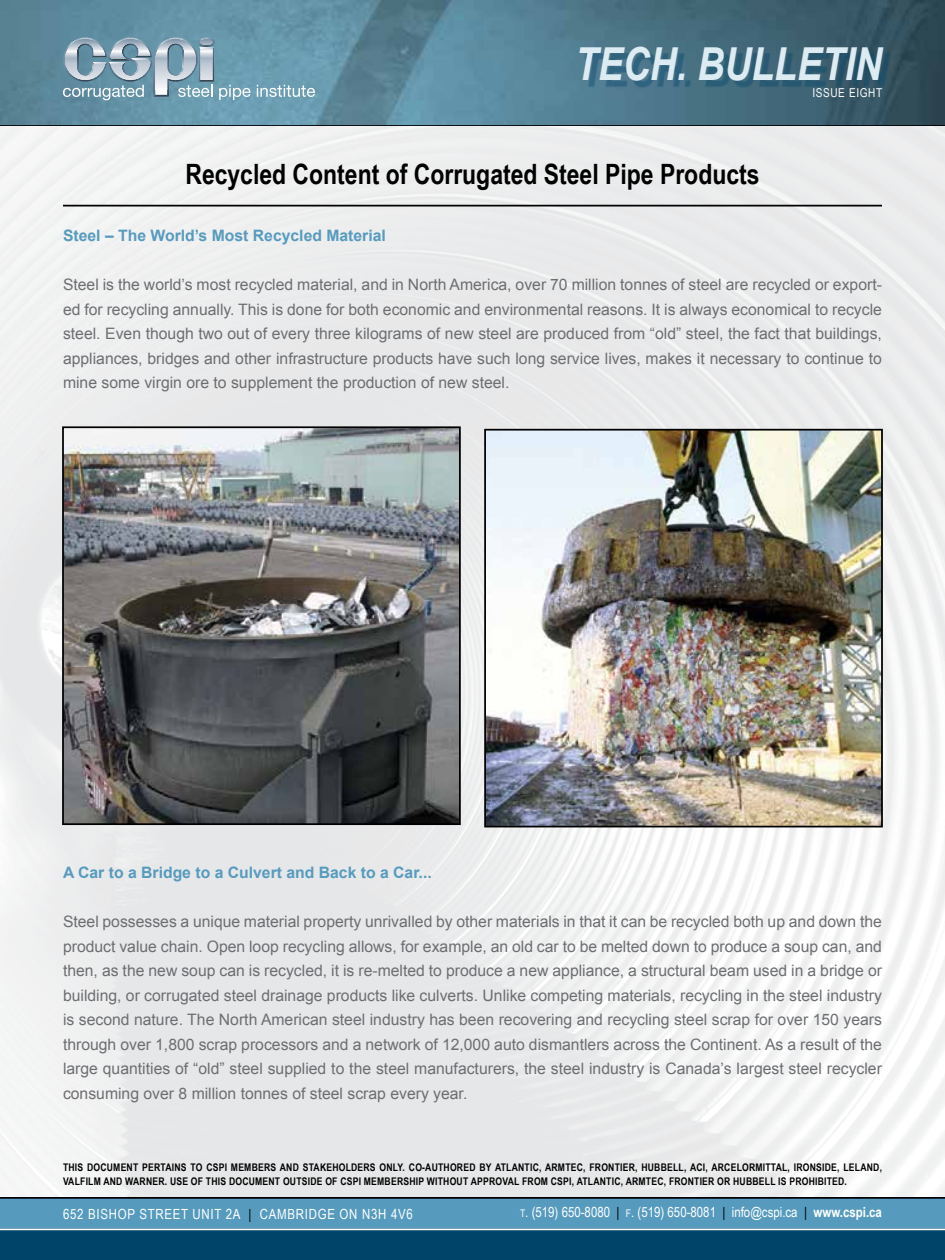
<style>
.page{position:relative;width:945px;height:1260px;background:#fff}
.page>*{position:absolute;margin:0;border:0;box-sizing:border-box;transform-origin:0 0}
.t1{font:italic 700 45.5px "Arial Narrow";color:#ddebf2}
.t2{font:700 28px "Arial Narrow";color:#000}
.t3{font:15.75px/24.5px "Arial";color:#6d6e71;text-align:justify}
.t4{font:700 15.75px "Arial";color:#569bbe}
.t5{font:14px "Arial Narrow";color:#fff}
.t6{font:14px "Arial Narrow";letter-spacing:.05em;color:#fff}
.t7{font:12.25px "Arial Narrow";letter-spacing:.05em;color:#fff}
.t8{font:700 10.5px/14px "Arial Narrow";letter-spacing:.02em;color:#000}
.s1{color:#000}
.s2{font-size:10.5px}
.s3{font-weight:700}
</style>
<div class="page">
<div style="left:0;top:1197px;width:945px;height:31px;background:#569bbe"></div>
<img style="left:0;top:0;width:945px;height:125px">
<div style="left:0;top:1228px;width:945px;height:32px;background:#00446a"></div>
<hr style="left:0;top:1197px;width:945px;height:2px;background:#000">
<hr style="left:0;top:125px;width:945px;height:2px;background:#000">
<svg style="left:63px;top:38px;width:188px;height:62px;background:#88a8b8"></svg>
<svg style="left:257px;top:85px;width:58px;height:12px"></svg>
<hr style="left:0;top:1228px;width:945px;height:2px;background:#fff">
<div style="left:585px;top:52px;width:306px;height:36px;background:#00446a;opacity:.4"></div>
<img style="left:0;top:126px;width:945px;height:1071px">
<hr style="left:63px;top:205px;width:819px;height:1px;background:#000">
<img style="left:65px;top:429px;width:393px;height:393px">
<div style="left:62px;top:426px;width:399px;height:399px;border:2px solid #000"></div>
<img style="left:487px;top:432px;width:393px;height:392px">
<div style="left:484px;top:429px;width:399px;height:398px;border:2px solid #000"></div>
<h1 class="t1" style="left:575px;top:30px;width:308px">TECH. BULLETIN</h1>
<h2 class="t2" style="left:185px;top:153px;width:576px">Recycled Content of Corrugated Steel Pipe Products</h2>
<p class="t7" style="left:812px;top:84px;width:71px">ISSUE EIGHT</p>
<p class="t4" style="left:63px;top:226px;width:324px">Steel – The World’s Most Recycled Material</p>
<p class="t3" style="left:63px;top:273px;width:820px">Steel is the world’s most recycled material, and in North America, over 70 million tonnes of steel are recycled or export&shy;ed for recycling annually. This is done for both economic and environmental reasons. It is always economical to recycle steel. Even though two out of every three kilograms of new steel are produced from “old” steel, the fact that buildings, appliances, bridges and other infrastructure products have such long service lives, makes it necessary to continue to mine some virgin ore to supplement the production of new steel.</p>
<p class="t4" style="left:63px;top:863px;width:370px">A Car to a Bridge to a Culvert and Back to a Car...</p>
<p class="t3" style="left:63px;top:910px;width:821px">Steel possesses a unique material property unrivalled by other materials in that it can be recycled both up and down the product value chain. Open loop recycling allows, for example, an old car to be melted down to produce a soup can, and then, as the new soup can is recycled, it is re-melted to produce a new appliance, a structural beam used in a bridge or building, or corrugated steel drainage products like culverts. Unlike competing materials, recycling in the steel industry is second nature. The North American steel industry has been recovering and recycling steel scrap for over 150 years through over 1,800 scrap processors and a network of 12,000 auto dismantlers across the Continent. As a result of the large quantities of “old” steel supplied to the steel manufacturers, the steel industry is Canada’s largest steel recycler consuming over 8 million tonnes of steel scrap every year.</p>
<p class="t8" style="left:63px;top:1160px;width:821px">THIS DOCUMENT PERTAINS TO CSPI MEMBERS AND STAKEHOLDERS ONLY. CO-AUTHORED BY ATLANTIC, ARMTEC, FRONTIER, HUBBELL, ACI, ARCELORMITTAL, IRONSIDE, LELAND,<br>VALFILM AND WARNER. USE OF THIS DOCUMENT OUTSIDE OF CSPI MEMBERSHIP WITHOUT APPROVAL FROM CSPI, ATLANTIC, ARMTEC, FRONTIER OR HUBBELL IS PROHIBITED.</p>
<p class="t6" style="left:63px;top:1204px;width:351px">652 BISHOP STREET UNIT 2A <span class="s1">|</span> CAMBRIDGE ON N3H 4V6</p>
<p class="t5" style="left:520px;top:1202px;width:363px"><span class="s2">T</span>. (519) 650-8080 <span class="s1">|</span> <span class="s2">F</span>. (519) 650-8081 <span class="s1">|</span> info@cspi.ca <span class="s1">|</span> <span class="s3">www.cspi.ca</span></p>
</div>
